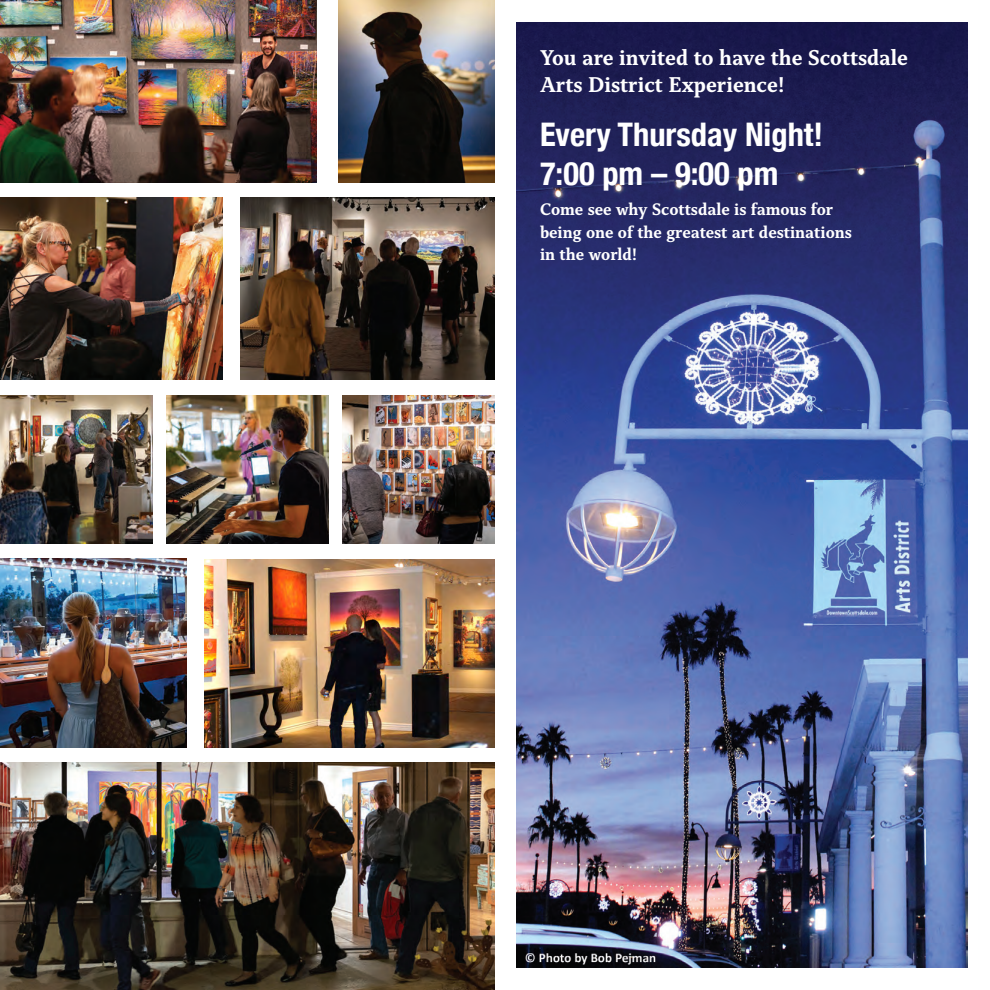
<style>
.page{position:relative;width:990px;height:990px;background:#fff}
.page>*{position:absolute;margin:0;border:0;box-sizing:border-box;transform-origin:0 0}
.MSG-SeriesSubhead{font:700 condensed 32.5px/39px "Helvetica Neue";color:#fff}
.MSG__Gallery_Bio{font:700 22.5px/27px "Capitolina";color:#fff}
.MSG-Series-SubText{font:700 17.5px/22.5px "Capitolina";color:#fff}
</style>
<div class="page">
<img style="left:517px;top:23px;width:451px;height:945px">
<img style="left:0;top:0;width:317px;height:182px">
<img style="left:338px;top:0;width:157px;height:182px">
<img style="left:0;top:763px;width:495px;height:227px">
<img style="left:0;top:558px;width:186px;height:190px">
<img style="left:204px;top:560px;width:291px;height:188px">
<img style="left:0;top:198px;width:222px;height:182px">
<img style="left:240px;top:198px;width:255px;height:182px">
<img style="left:167px;top:395px;width:161px;height:148px">
<img style="left:343px;top:395px;width:152px;height:148px">
<img style="left:0;top:395px;width:152px;height:148px">
<p class="MSG__Gallery_Bio" style="left:540px;top:45px;width:370px">You are invited to have the Scottsdale<br>Arts District Experience!</p>
<p class="MSG-SeriesSubhead" style="left:540px;top:113px;width:285px">Every Thursday Night!<br>7:00 pm – 9:00 pm</p>
<p class="MSG-Series-SubText" style="left:540px;top:198px;width:313px">Come see why Scottsdale is famous for being one of the greatest art destinations in the world!</p>
</div>
